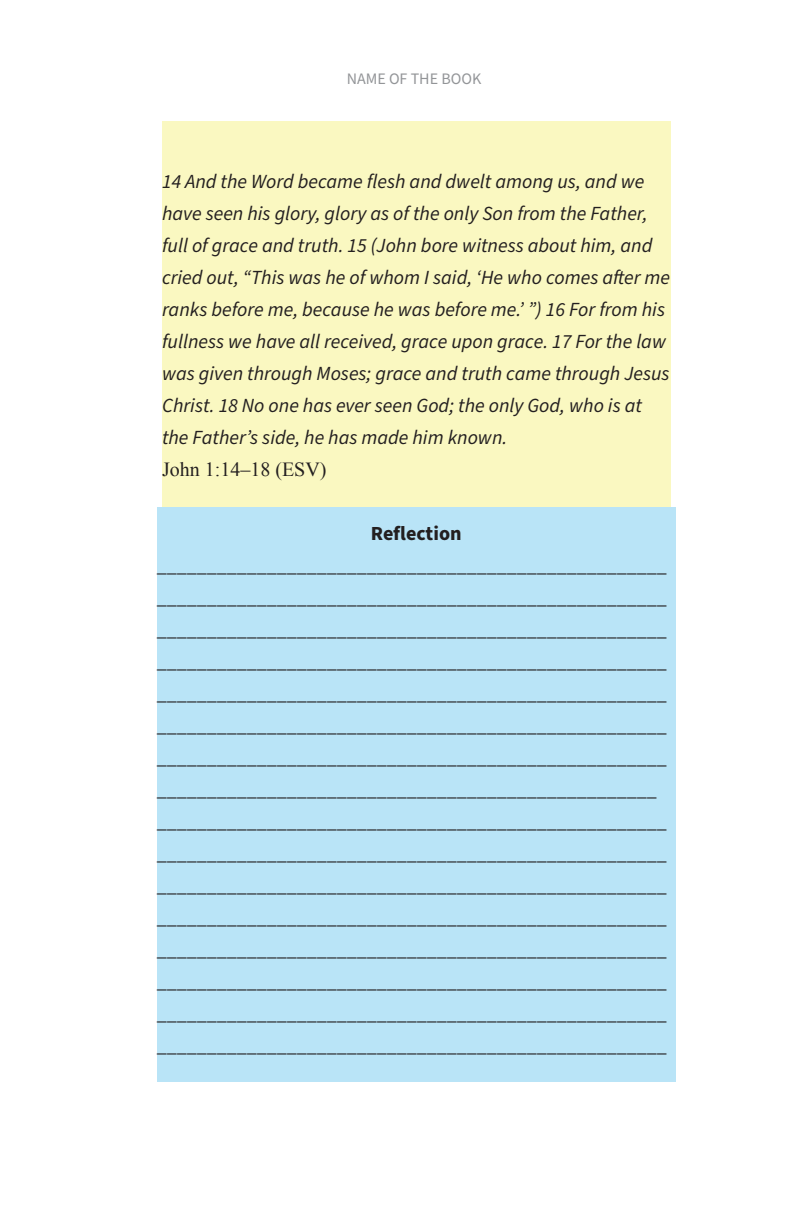
<style>
.page{position:relative;width:792px;height:1224px;background:#fff}
.page>*{position:absolute;margin:0;border:0;box-sizing:border-box;transform-origin:0 0}
.t1{font:20px/32px "Source Sans Pro";color:#231f20}
.t2{font:italic 20px/32px "Source Sans Pro";color:#231f20}
.t3{font:20px "Times New Roman";color:#231f20}
.t4{font:700 20px "Source Sans Pro";color:#231f20}
.t5{font:16px "Source Sans Pro";color:#939598}
</style>
<div class="page">
<div style="left:162px;top:122px;width:508px;height:385px;background:#faf8c1"></div>
<div style="left:157px;top:507px;width:519px;height:575px;background:#b9e4f7"></div>
<p class="t5" style="left:347px;top:68px;width:136px">NAME OF THE BOOK</p>
<p class="t2" style="left:162px;top:166px;width:510px">14 And the Word became flesh and dwelt among us, and we have seen his glory, glory as of the only Son from the Father, full of grace and truth. 15 (John bore witness about him, and cried out, “This was he of whom I said, ‘He who comes after me ranks before me, because he was before me.’ ”) 16 For from his fullness we have all received, grace upon grace. 17 For the law was given through Moses; grace and truth came through Jesus Christ. 18 No one has ever seen God; the only God, who is at the Father’s side, he has made him known.</p>
<p class="t3" style="left:162px;top:456px;width:166px">John 1:14–18 (ESV)</p>
<p class="t4" style="left:371px;top:520px;width:92px">Reflection</p>
<p class="t1" style="left:157px;top:550px;width:511px;text-align:justify">___________________________________________________ ___________________________________________________ ___________________________________________________ ___________________________________________________</p>
<p class="t1" style="left:157px;top:678px;width:511px">___________________________________________________</p>
<p class="t1" style="left:157px;top:710px;width:511px">___________________________________________________</p>
<p class="t1" style="left:157px;top:742px;width:511px">___________________________________________________ __________________________________________________ ___________________________________________________ ___________________________________________________</p>
<p class="t1" style="left:157px;top:870px;width:511px">___________________________________________________</p>
<p class="t1" style="left:157px;top:902px;width:511px">___________________________________________________</p>
<p class="t1" style="left:157px;top:934px;width:511px">___________________________________________________ ___________________________________________________</p>
<p class="t1" style="left:157px;top:998px;width:511px">___________________________________________________</p>
<p class="t1" style="left:157px;top:1030px;width:511px">___________________________________________________</p>
</div>
